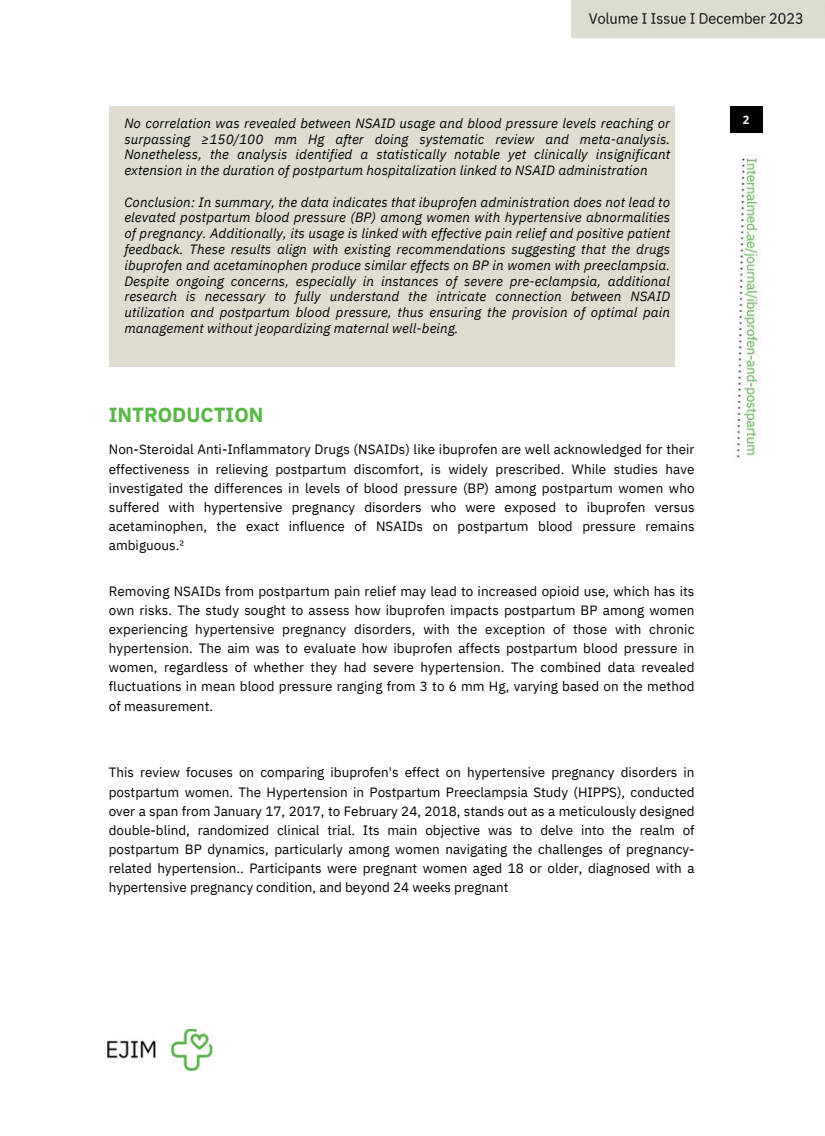
<style>
.page{position:relative;width:825px;height:1136px;background:#fff}
.page>*{position:absolute;margin:0;border:0;box-sizing:border-box;transform-origin:0 0}
.t1{font:700 20.25px "IBM Plex Sans";color:#57b847}
.t2{font:13.5px/19.2px "IBM Plex Sans";letter-spacing:.005em;color:#000;text-align:justify}
.t3{font:italic 13.5px/15.8px "IBM Plex Sans";letter-spacing:.005em;color:#000;text-align:justify}
.t4{font:700 11.4px "Open Sans";color:#fff}
</style>
<div class="page">
<div style="left:109px;top:106px;width:565px;height:261px;background:#e0ddd0"></div>
<div style="left:729px;top:106px;width:33px;height:26px;background:#000"></div>
<img style="left:736px;top:158px;width:23px;height:300px">
<img style="left:108px;top:1029px;width:104px;height:41px">
<img style="left:571px;top:0;width:253px;height:38px">
<p class="t3" style="left:124px;top:115px;width:547px">No correlation was revealed between NSAID usage and blood pressure levels reaching or</p>
<h1 class="t4" style="left:743px;top:111px;width:8px">2</h1>
<p class="t3" style="left:124px;top:131px;width:547px">surpassing ≥150/100 mm Hg after doing systematic review and meta-analysis.<br>Nonetheless, the analysis identified a statistically notable yet clinically insignificant extension in the duration of postpartum hospitalization linked to NSAID administration</p>
<p class="t3" style="left:124px;top:194px;width:547px">Conclusion: In summary, the data indicates that ibuprofen administration does not lead to elevated postpartum blood pressure (BP) among women with hypertensive abnormalities of pregnancy. Additionally, its usage is linked with effective pain relief and positive patient feedback. These results align with existing recommendations suggesting that the drugs ibuprofen and acetaminophen produce similar effects on BP in women with preeclampsia.<br>Despite ongoing concerns, especially in instances of severe pre-eclampsia, additional research is necessary to fully understand the intricate connection between NSAID utilization and postpartum blood pressure, thus ensuring the provision of optimal pain management without jeopardizing maternal well-being.</p>
<p class="t1" style="left:109px;top:401px;width:156px">INTRODUCTION</p>
<p class="t2" style="left:109px;top:439px;width:587px">Non-Steroidal Anti-Inflammatory Drugs (NSAIDs) like ibuprofen are well acknowledged for their effectiveness in relieving postpartum discomfort, is widely prescribed. While studies have investigated the differences in levels of blood pressure (BP) among postpartum women who suffered with hypertensive pregnancy disorders who were exposed to ibuprofen versus acetaminophen, the exact influence of NSAIDs on postpartum blood pressure remains ambiguous.²</p>
<p class="t2" style="left:109px;top:581px;width:587px">Removing NSAIDs from postpartum pain relief may lead to increased opioid use, which has its own risks. The study sought to assess how ibuprofen impacts postpartum BP among women experiencing hypertensive pregnancy disorders, with the exception of those with chronic hypertension. The aim was to evaluate how ibuprofen affects postpartum blood pressure in women, regardless of whether they had severe hypertension. The combined data revealed fluctuations in mean blood pressure ranging from 3 to 6 mm Hg, varying based on the method of measurement.</p>
<p class="t2" style="left:109px;top:762px;width:587px">This review focuses on comparing ibuprofen's effect on hypertensive pregnancy disorders in postpartum women. The Hypertension in Postpartum Preeclampsia Study (HIPPS), conducted over a span from January 17, 2017, to February 24, 2018, stands out as a meticulously designed double-blind, randomized clinical trial. Its main objective was to delve into the realm of postpartum BP dynamics, particularly among women navigating the challenges of pregnancy&shy;related hypertension.. Participants were pregnant women aged 18 or older, diagnosed with a hypertensive pregnancy condition, and beyond 24 weeks pregnant</p>
</div>
